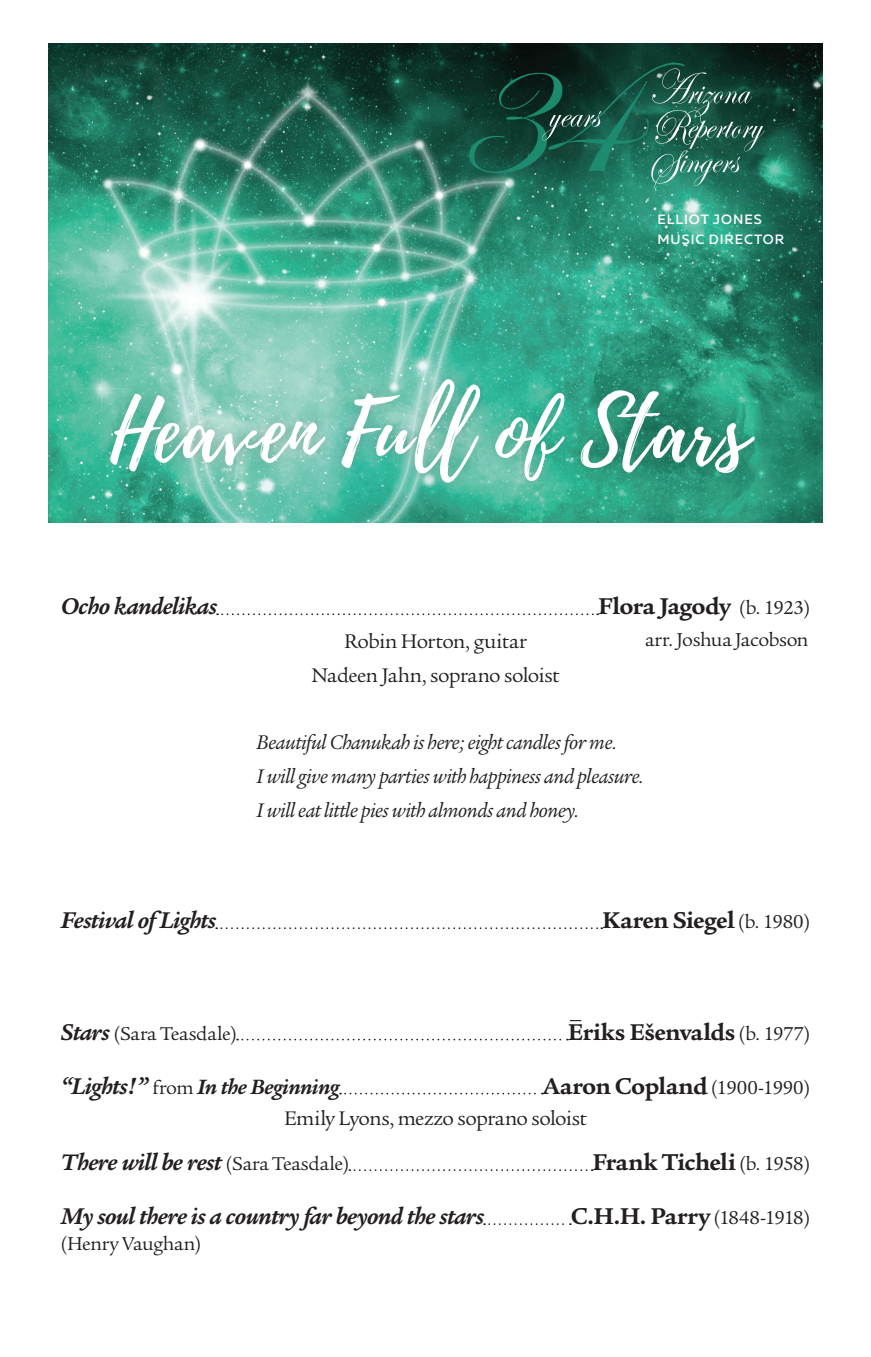
<style>
.page{position:relative;width:871px;height:1357px;background:#fff}
.page>*{position:absolute;margin:0;border:0;box-sizing:border-box;transform-origin:0 0}
.t1{font:700 24.75px "Legacy Serif";letter-spacing:-.02em;color:#231f20}
.t2{font:italic 700 24.75px "Legacy Serif";letter-spacing:-.025em;color:#231f20}
.t3{font:italic 700 22.5px "Legacy Serif";letter-spacing:-.02em;color:#231f20}
.t4{font:italic 21.38px/33.8px "Legacy Serif";letter-spacing:-.02em;color:#231f20}
.t5{font:21.38px/33.8px "Legacy Serif";letter-spacing:-.02em;color:#231f20;text-align:center}
.t6{font:20.25px "Legacy Serif";letter-spacing:-.02em;color:#231f20}
.t7{font:500 13.5px/19.6px "Muller";letter-spacing:.07em;color:#fff}
.s1{font-weight:400;font-size:20.25px}
.s2{font-weight:700;font-style:italic;font-size:24.75px}
.s3{font-size:24.75px}
.s4{font-weight:400;font-style:normal;font-size:20.25px}
</style>
<div class="page">
<svg style="left:217px;top:613px;width:381px;height:2px"></svg>
<svg style="left:216px;top:927px;width:386px;height:2px"></svg>
<svg style="left:237px;top:1039px;width:331px;height:1px"></svg>
<svg style="left:340px;top:1093px;width:203px;height:1px"></svg>
<svg style="left:349px;top:1169px;width:244px;height:2px"></svg>
<svg style="left:484px;top:1223px;width:87px;height:2px"></svg>
<img style="left:49px;top:43px;width:773px;height:480px">
<div style="left:520px;top:45px;width:268px;height:166px;background:#164931;opacity:.75"></div>
<svg style="left:469px;top:63px;width:295px;height:128px"></svg>
<div style="left:96px;top:365px;width:672px;height:131px;background:#231f20;opacity:.19"></div>
<svg style="left:110px;top:378px;width:645px;height:105px"></svg>
<p class="t7" style="left:657px;top:210px;width:128px">ELLIOT JONES<br>MUSIC DIRECTOR</p>
<p class="t2" style="left:61px;top:592px;width:158px">Ocho kandelikas</p>
<p class="t1" style="left:598px;top:592px;width:214px">Flora Jagody <span class="s1">(b. 1923)</span></p>
<p class="t5" style="left:311px;top:625px;width:250px">Robin Horton, guitar<br>Nadeen Jahn, soprano soloist</p>
<p class="t6" style="left:645px;top:628px;width:165px">arr. Joshua Jacobson</p>
<p class="t4" style="left:257px;top:726px;width:389px">Beautiful Chanukah is here; eight candles for me.<br>I will give many parties with happiness and pleasure.<br>I will eat little pies with almonds and honey.</p>
<p class="t2" style="left:61px;top:906px;width:157px">Festival of Lights</p>
<p class="t1" style="left:602px;top:906px;width:210px">Karen Siegel <span class="s1">(b. 1980)</span></p>
<p class="t6" style="left:61px;top:1022px;width:178px"><span class="s2">Stars</span> (Sara Teasdale)</p>
<p class="t1" style="left:568px;top:1017px;width:244px">Eriks Ešenvalds <span class="s1">(b. 1977)</span></p>
<p class="t3" style="left:61px;top:1074px;width:280px"><span class="s3">“Lights!”</span> <span class="s4">from</span> In the Beginning</p>
<p class="t1" style="left:543px;top:1071px;width:269px">Aaron Copland <span class="s1">(1900-1990)</span></p>
<p class="t5" style="left:284px;top:1102px;width:304px">Emily Lyons, mezzo soprano soloist</p>
<p class="t2" style="left:61px;top:1148px;width:290px">There will be rest <span class="s4">(Sara Teasdale)</span></p>
<p class="t1" style="left:592px;top:1148px;width:219px">Frank Ticheli <span class="s1">(b. 1958)</span></p>
<p class="t2" style="left:61px;top:1202px;width:425px">My soul there is a country far beyond the stars</p>
<p class="t1" style="left:571px;top:1202px;width:241px">C.H.H. Parry <span class="s1">(1848-1918)</span></p>
<p class="t6" style="left:61px;top:1232px;width:142px">(Henry Vaughan)</p>
</div>
